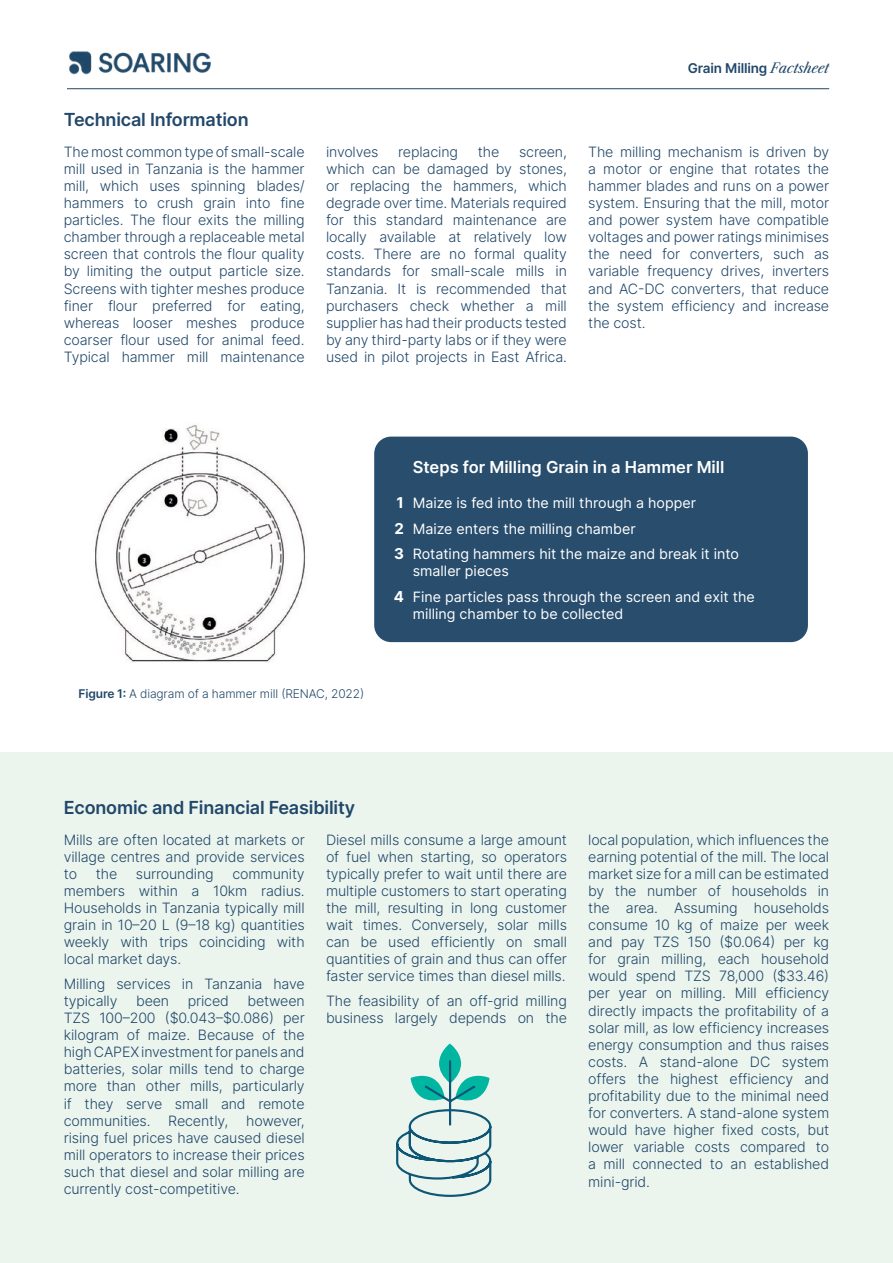
<style>
.page{position:relative;width:893px;height:1263px;background:#fff}
.page>*{position:absolute;margin:0;border:0;box-sizing:border-box;transform-origin:0 0}
.t1{font:600 18px "Inter";letter-spacing:-.01em;color:#214769}
.t2{font:600 16.5px "Inter";color:#fff}
.t3{font:700 15px/25.7px "Inter";color:#fff;text-align:justify}
.t4{font:300 14.25px/17.1px "Inter";letter-spacing:-.01em;color:#214769;text-align:justify}
.t5{font:14.25px/25.7px "Inter";color:#fff}
.t6{font:600 13.5px "Inter";letter-spacing:-.01em;color:#214769}
.t7{font:300 12px "Inter";letter-spacing:-.01em;color:#214769}
.s1{font-family:"Libre Caslon Text";font-weight:400;font-style:italic}
.s2{font-weight:600}
</style>
<div class="page">
<img style="left:69px;top:51px;width:142px;height:24px">
<hr style="left:67px;top:88px;width:762px;height:1px;background:#214769">
<div style="left:0;top:753px;width:893px;height:510px;background:#ebf5ee"></div>
<div style="left:374px;top:437px;width:434px;height:205px;background:#284d6d;border-radius:17px"></div>
<img style="left:95px;top:425px;width:211px;height:238px">
<svg style="left:396px;top:1044px;width:96px;height:153px"></svg>
<p class="t1" style="left:64px;top:106px;width:186px">Technical Information</p>
<p class="t6" style="left:688px;top:58px;width:143px">Grain Milling <span class="s1">Factsheet</span></p>
<p class="t4" style="left:64px;top:143px;width:242px">The most common type of small-scale mill used in Tanzania is the hammer mill, which uses spinning blades/ hammers to crush grain into fine particles. The flour exits the milling chamber through a replaceable metal screen that controls the flour quality by limiting the output particle size.<br>Screens with tighter meshes produce finer flour preferred for eating, whereas looser meshes produce coarser flour used for animal feed.<br>Typical hammer mill maintenance</p>
<p class="t4" style="left:326px;top:143px;width:54px">involves</p>
<p class="t4" style="left:398px;top:143px;width:61px">replacing</p>
<p class="t4" style="left:478px;top:143px;width:23px">the</p>
<p class="t4" style="left:326px;top:143px;width:242px;text-indent:193px">screen, which can be damaged by stones, or replacing the hammers, which degrade over time. Materials required for this standard maintenance are locally available at relatively low costs. There are no formal quality standards for small-scale mills in Tanzania. It is recommended that purchasers check whether a mill supplier has had their products tested by any third-party labs or if they were used in pilot projects in East Africa.</p>
<p class="t4" style="left:588px;top:143px;width:242px">The milling mechanism is driven by a motor or engine that rotates the hammer blades and runs on a power system. Ensuring that the mill, motor and power system have compatible voltages and power ratings minimises the need for converters, such as variable frequency drives, inverters and AC-DC converters, that reduce the system efficiency and increase the cost.</p>
<p class="t7" style="left:79px;top:685px;width:287px"><span class="s2">Figure 1:</span> A diagram of a hammer mill (RENAC, 2022)</p>
<p class="t3" style="left:394px;top:489px;width:11px">1<br>2<br>3</p>
<p class="t3" style="left:394px;top:583px;width:12px">4</p>
<p class="t2" style="left:413px;top:455px;width:313px">Steps for Milling Grain in a Hammer Mill</p>
<p class="t5" style="left:413px;top:490px;width:328px">Maize is fed into the mill through a hopper<br>Maize enters the milling chamber<br>Rotating hammers hit the maize and break it into</p>
<p class="t5" style="left:413px;top:558px;width:344px">smaller pieces<br>Fine particles pass through the screen and exit the</p>
<p class="t5" style="left:413px;top:601px;width:212px">milling chamber to be collected</p>
<p class="t1" style="left:64px;top:794px;width:293px">Economic and Financial Feasibility</p>
<p class="t4" style="left:64px;top:831px;width:242px">Mills are often located at markets or village centres and provide services to</p>
<p class="t4" style="left:64px;top:865px;width:242px;text-indent:169px">community members within a 10km radius.<br>Households in Tanzania typically mill grain in 10–20 L (9–18 kg) quantities weekly with trips coinciding with local market days.</p>
<p class="t4" style="left:64px;top:975px;width:242px">Milling services in Tanzania have typically</p>
<p class="t4" style="left:96px;top:865px;width:23px">the</p>
<p class="t4" style="left:136px;top:865px;width:79px">surrounding</p>
<p class="t4" style="left:136px;top:992px;width:35px">been</p>
<p class="t4" style="left:188px;top:992px;width:43px">priced</p>
<p class="t4" style="left:64px;top:992px;width:242px;text-indent:184px">between TZS 100–200 ($0.043–$0.086) per kilogram of maize. Because of the high CAPEX investment for panels and batteries, solar mills tend to charge more than other mills, particularly if they serve small and remote communities. Recently, however, rising fuel prices have caused diesel mill operators to increase their prices such that diesel and solar milling are currently cost-competitive.</p>
<p class="t4" style="left:326px;top:831px;width:242px">Diesel mills consume a large amount of fuel when starting, so operators typically prefer to wait until there are multiple customers to start operating the mill, resulting in long customer wait times. Conversely, solar mills can be used efficiently on small quantities of grain and thus can offer faster service times than diesel mills.</p>
<p class="t4" style="left:326px;top:992px;width:242px">The feasibility of an off-grid milling business largely depends on the</p>
<p class="t4" style="left:588px;top:831px;width:242px">local population, which influences the earning potential of the mill. The local market size for a mill can be estimated by the number of households in the area. Assuming households consume 10 kg of maize per week and pay TZS 150 ($0.064) per kg for grain milling, each household would spend TZS 78,000 ($33.46) per year on milling. Mill efficiency directly impacts the profitability of a solar mill, as low efficiency increases energy consumption and thus raises costs. A stand-alone DC system offers the highest efficiency and profitability due to the minimal need for converters. A stand-alone system would have higher fixed costs, but lower variable costs compared to a mill connected to an established mini-grid.</p>
</div>
